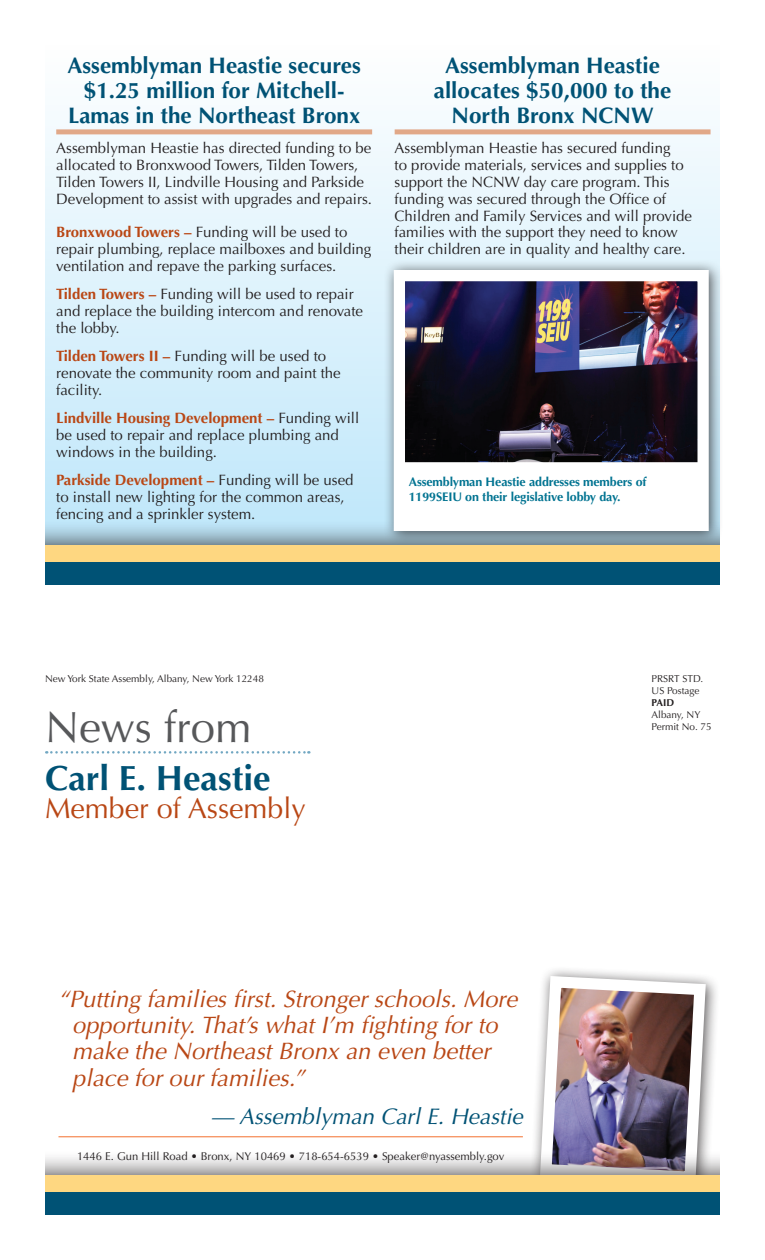
<style>
.page{position:relative;width:765px;height:1260px;background:#fff}
.page>*{position:absolute;margin:0;border:0;box-sizing:border-box;transform-origin:0 0}
.t1{font:43.75px "Optima";color:#57585a}
.t2{font:700 35px "Optima";color:#005275}
.t3{font:28.75px "Optima";color:#b94715}
.t4{font:italic 23.75px/26.2px "Optima";color:#b94715}
.t5{font:700 22.5px/25px "Optima";color:#005275;text-align:center}
.t6{font:italic 22.5px "Optima";color:#005275}
.t7{font:15px/16.9px "Optima";color:#231f20}
.t8{font:700 12.5px/15px "Optima";letter-spacing:-.01em;color:#007391}
.t9{font:11.25px "Optima";color:#231f20}
.t10{font:10px/12px "Optima";color:#231f20}
.t11{font:700 10px "Optima";color:#231f20}
.s1{font-weight:700;color:#b94715}
</style>
<div class="page">
<svg style="left:45px;top:120px;width:675px;height:400px"></svg>
<div style="left:530px;top:966px;width:190px;height:232px;background:#231f20;opacity:.75"></div>
<img style="left:534px;top:970px;width:178px;height:180px">
<svg style="left:46px;top:751px;width:263px;height:3px"></svg>
<div style="left:45px;top:1150px;width:675px;height:65px;background:#231f20;opacity:.8"></div>
<div style="left:45px;top:1175px;width:675px;height:40px;background:#fed781"></div>
<div style="left:45px;top:1192px;width:675px;height:23px;background:#005275"></div>
<hr style="left:58px;top:1136px;width:465px;height:1px;background:#f68d58">
<div style="left:45px;top:520px;width:675px;height:65px;background:#231f20;opacity:.8"></div>
<div style="left:45px;top:545px;width:675px;height:40px;background:#fed781"></div>
<div style="left:45px;top:562px;width:675px;height:23px;background:#005275"></div>
<div style="left:56px;top:129px;width:316px;height:5px;background:#e1a888"></div>
<div style="left:395px;top:129px;width:316px;height:5px;background:#e1a888"></div>
<div style="left:383px;top:260px;width:340px;height:286px;background:#231f20;opacity:.75"></div>
<img style="left:406px;top:282px;width:291px;height:180px">
<div style="left:394px;top:270px;width:315px;height:261px;border:11px solid #fff"></div>
<div style="left:395px;top:463px;width:312px;height:67px;background:#fff"></div>
<div style="left:394px;top:462px;width:314px;height:69px;border:1px solid #fff"></div>
<h3 class="t5" style="left:68px;top:53px;width:295px">Assemblyman Heastie secures $1.25 million for Mitchell-<br>Lamas in the Northeast Bronx</h3>
<p class="t7" style="left:56px;top:140px;width:317px">Assemblyman Heastie has directed funding to be allocated to Bronxwood Towers, Tilden Towers, Tilden Towers II, Lindville Housing and Parkside Development to assist with upgrades and repairs.</p>
<p class="t7" style="left:56px;top:224px;width:317px"><span class="s1">Bronxwood Towers –</span> Funding will be used to repair plumbing, replace mailboxes and building ventilation and repave the parking surfaces.</p>
<p class="t7" style="left:56px;top:286px;width:308px"><span class="s1">Tilden Towers –</span> Funding will be used to repair and replace the building intercom and renovate the lobby.</p>
<p class="t7" style="left:56px;top:348px;width:286px"><span class="s1">Tilden Towers II –</span> Funding will be used to renovate the community room and paint the facility.</p>
<p class="t7" style="left:56px;top:410px;width:305px"><span class="s1">Lindville Housing Development –</span> Funding will be used to repair and replace plumbing and windows in the building.</p>
<p class="t7" style="left:56px;top:472px;width:299px"><span class="s1">Parkside Development –</span> Funding will be used to install new lighting for the common areas, fencing and a sprinkler system.</p>
<h3 class="t5" style="left:434px;top:53px;width:239px">Assemblyman Heastie allocates $50,000 to the<br>North Bronx NCNW</h3>
<p class="t7" style="left:395px;top:140px;width:299px">Assemblyman Heastie has secured funding<br>to provide materials, services and supplies to support the NCNW day care program. This funding was secured through the Office of Children and Family Services and will provide families with the support they need to know their children are in quality and healthy care.</p>
<p class="t8" style="left:409px;top:474px;width:239px">Assemblyman Heastie addresses members of<br>1199SEIU on their legislative lobby day.</p>
<p class="t10" style="left:45px;top:673px;width:221px">New York State Assembly, Albany, New York 12248</p>
<p class="t10" style="left:652px;top:673px;width:53px">PRSRT STD.<br>US Postage</p>
<p class="t11" style="left:652px;top:697px;width:24px">PAID</p>
<p class="t10" style="left:652px;top:709px;width:62px">Albany, NY<br>Permit No. 75</p>
<h2 class="t2" style="left:45px;top:757px;width:227px">Carl E. Heastie</h2>
<h3 class="t3" style="left:45px;top:792px;width:262px">Member of Assembly</h3>
<h1 class="t1" style="left:45px;top:702px;width:208px">News from</h1>
<h3 class="t4" style="left:72px;top:986px;width:447px;text-indent:-14px">“Putting families first. Stronger schools. More opportunity. That’s what I’m fighting for to make the Northeast Bronx an even better place for our families.”</h3>
<h3 class="t6" style="left:211px;top:1103px;width:313px">— Assemblyman Carl E. Heastie</h3>
<p class="t9" style="left:77px;top:1150px;width:429px">1446 E. Gun Hill Road • Bronx, NY 10469 • 718-654-6539 • Speaker@nyassembly.gov</p>
</div>
